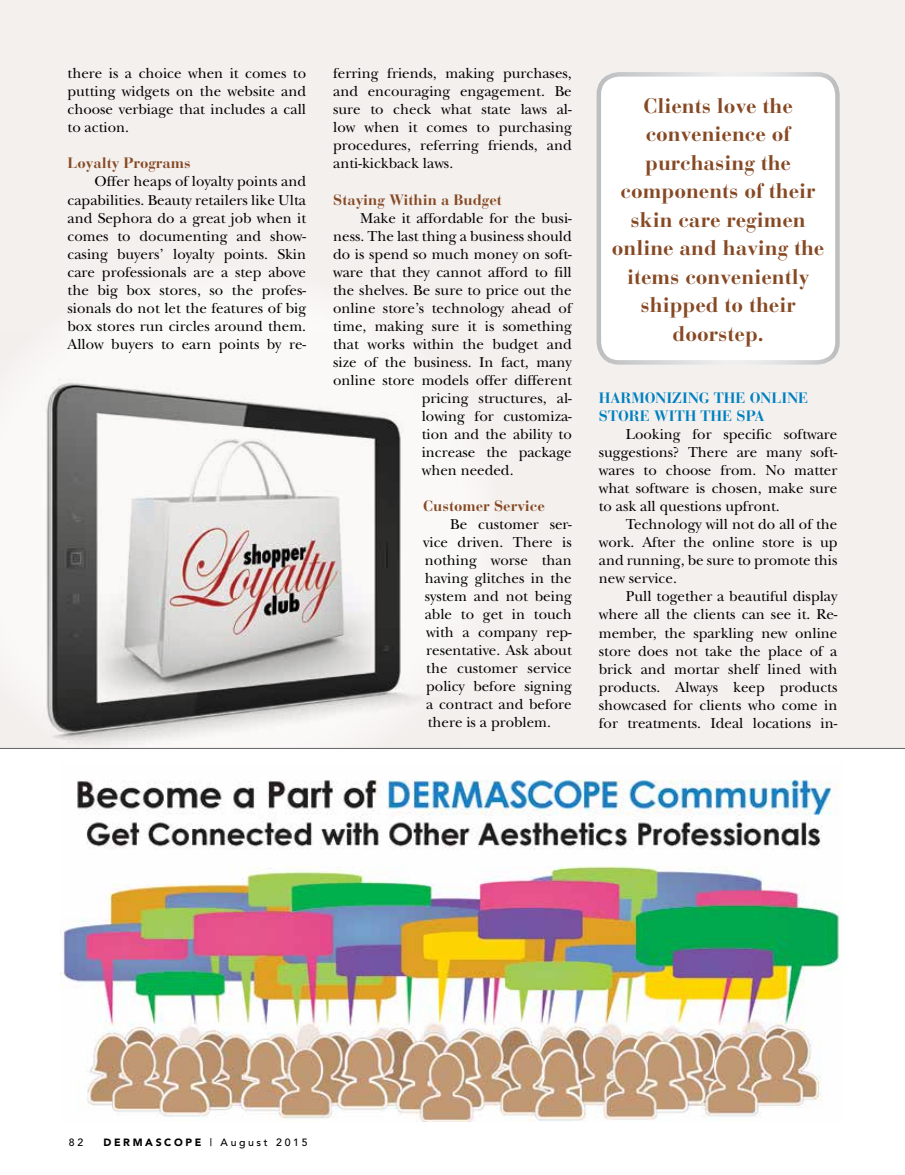
<style>
.page{position:relative;width:905px;height:1175px;background:#fff}
.page>*{position:absolute;margin:0;border:0;box-sizing:border-box;transform-origin:0 0}
.t1{font:700 21px/28.5px "Bauer Bodoni";color:#864924;text-align:center}
.t2{font:15px/18px "New Baskerville";color:#000;text-align:justify}
.t3{font:700 15px "Bauer Bodoni";color:#864924}
.t4{font:700 15px/18px "Bauer Bodoni";color:#0080bf}
.t5{font:500 10.5px "Avenir";letter-spacing:.25em;color:#000}
.s1{font-weight:900}
</style>
<div class="page">
<div style="left:0;top:0;width:904px;height:748px;background:#f4f0ee"></div>
<svg style="left:103px;top:303px;width:358px;height:249px;fill:#faf9f8"></svg>
<div style="left:598px;top:74px;width:239px;height:288px;background:#fff;border-radius:20px"></div>
<div style="left:596px;top:72px;width:243px;height:293px;border:4px solid #fff;border-radius:20px"></div>
<img style="left:42px;top:334px;width:416px;height:413px">
<img style="left:61px;top:779px;width:779px;height:342px">
<hr style="left:0;top:748px;width:904px;height:1px;background:#636466">
<p class="t2" style="left:68px;top:65px;width:240px">there is a choice when it comes to putting widgets on the website and choose verbiage that includes a call to action.</p>
<p class="t3" style="left:68px;top:154px;width:125px">Loyalty Programs</p>
<p class="t2" style="left:68px;top:173px;width:240px;text-indent:27px">Offer heaps of loyalty points and capabilities. Beauty retailers like Ulta and Sephora do a great job when it comes to documenting and show&shy;casing buyers’ loyalty points. Skin care professionals are a step above the big box stores, so the profes&shy;sionals do not let the features of big box stores run circles around them.<br>Allow buyers to earn points by re-</p>
<p class="t2" style="left:333px;top:65px;width:240px">ferring friends, making purchases, and encouraging engagement. Be sure to check what state laws al&shy;low when it comes to purchasing procedures, referring friends, and anti-kickback laws.</p>
<p class="t3" style="left:333px;top:190px;width:170px">Staying Within a Budget</p>
<p class="t2" style="left:360px;top:209px;width:213px">Make it affordable for the busi-</p>
<p class="t2" style="left:333px;top:227px;width:240px">ness. The last thing a business should</p>
<p class="t2" style="left:333px;top:245px;width:240px">do is spend so much money on soft-</p>
<p class="t2" style="left:333px;top:263px;width:240px">ware that they cannot afford to fill</p>
<p class="t2" style="left:333px;top:281px;width:240px">the shelves. Be sure to price out the</p>
<p class="t2" style="left:333px;top:299px;width:240px">online store’s technology ahead of</p>
<p class="t2" style="left:333px;top:317px;width:240px">time, making sure it is something</p>
<p class="t2" style="left:333px;top:335px;width:240px">that works within the budget and</p>
<p class="t2" style="left:333px;top:353px;width:240px">size of the business. In fact, many</p>
<p class="t2" style="left:333px;top:371px;width:240px">online store models offer different</p>
<p class="t2" style="left:422px;top:389px;width:152px">pricing structures, al-</p>
<p class="t2" style="left:422px;top:407px;width:152px">lowing for customiza-</p>
<p class="t2" style="left:422px;top:425px;width:152px">tion and the ability to</p>
<p class="t2" style="left:422px;top:443px;width:151px">increase the package</p>
<p class="t2" style="left:422px;top:461px;width:93px">when needed.</p>
<p class="t3" style="left:423px;top:496px;width:123px">Customer Service</p>
<p class="t2" style="left:450px;top:515px;width:123px">Be customer ser-</p>
<p class="t2" style="left:423px;top:533px;width:150px">vice driven. There is</p>
<p class="t2" style="left:424px;top:551px;width:148px">nothing worse than</p>
<p class="t2" style="left:424px;top:569px;width:149px">having glitches in the</p>
<p class="t2" style="left:424px;top:587px;width:148px">system and not being</p>
<p class="t2" style="left:424px;top:605px;width:148px">able to get in touch</p>
<p class="t2" style="left:426px;top:623px;width:147px">with a company rep-</p>
<p class="t2" style="left:426px;top:641px;width:147px">resentative. Ask about</p>
<p class="t2" style="left:426px;top:659px;width:147px">the customer service</p>
<p class="t2" style="left:426px;top:677px;width:147px">policy before signing</p>
<p class="t2" style="left:426px;top:695px;width:147px">a contract and before</p>
<p class="t2" style="left:428px;top:713px;width:125px">there is a problem.</p>
<h1 class="t1" style="left:612px;top:91px;width:214px">Clients love the convenience of purchasing the components of their skin care regimen online and having the items conveniently shipped to their doorstep.</h1>
<p class="t4" style="left:598px;top:389px;width:211px">HARMONIZING THE ONLINE<br>STORE WITH THE SPA</p>
<p class="t2" style="left:598px;top:425px;width:240px;text-indent:27px">Looking for specific software suggestions? There are many soft&shy;wares to choose from. No matter what software is chosen, make sure to ask all questions upfront.</p>
<p class="t2" style="left:598px;top:515px;width:240px;text-indent:27px">Technology will not do all of the work. After the online store is up and running, be sure to promote this new service.</p>
<p class="t2" style="left:598px;top:587px;width:240px;text-indent:27px">Pull together a beautiful display where all the clients can see it. Re&shy;member, the sparkling new online store does not take the place of a brick and mortar shelf lined with products. Always keep products showcased for clients who come in for treatments. Ideal locations in-</p>
<p class="t5" style="left:69px;top:1136px;width:16px">82</p>
<p class="t5" style="left:103px;top:1136px;width:205px"><span class="s1">DERMASCOPE</span> | August 2015</p>
</div>
